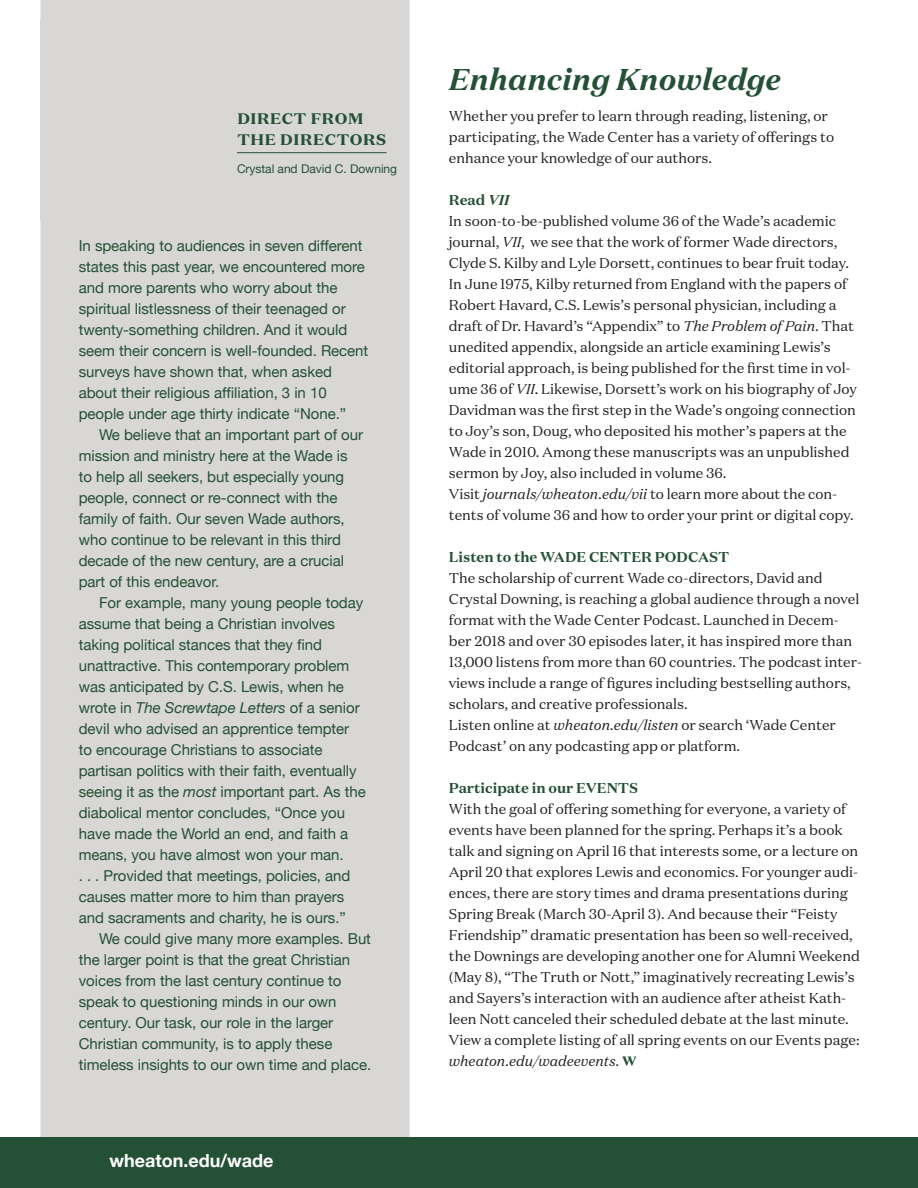
<style>
.page{position:relative;width:918px;height:1188px;background:#fff}
.page>*{position:absolute;margin:0;border:0;box-sizing:border-box;transform-origin:0 0}
.t1{font:italic 700 30px "Domaine Text";color:#245035}
.t2{font:700 18px/21px "Domaine Text";color:#245035}
.t3{font:700 18px "Helvetica Neue";color:#fff}
.t4{font:15px/21px "Helvetica Neue";letter-spacing:-.005em;color:#245035}
.t5{font:14.25px/21px "Domaine Text";letter-spacing:-.005em;color:#231f20}
.t6{font:700 14.25px "Domaine Text";letter-spacing:-.005em;color:#245035}
.t7{font:12px "Helvetica Neue";letter-spacing:-.005em;color:#245035}
.s1{font-style:italic}
.s2{font-weight:700;color:#245035}
.s3{font-weight:700;font-style:italic;color:#245035}
.s4{font-weight:900;font-size:13.5px;color:#245035}
</style>
<div class="page">
<div style="left:40px;top:0;width:370px;height:1137px;background:#d9d7d5"></div>
<div style="left:0;top:1137px;width:918px;height:51px;background:#245035"></div>
<div style="left:40px;top:19px;width:195px;height:201px;background:#d9d7d5"></div>
<hr style="left:237px;top:152px;width:150px;height:1px;background:#245035">
<p class="t2" style="left:237px;top:107px;width:151px">DIRECT FROM<br>THE DIRECTORS</p>
<p class="t7" style="left:237px;top:162px;width:162px">Crystal and David C. Downing</p>
<p class="t4" style="left:79px;top:235px;width:291px">In speaking to audiences in seven different states this past year, we encountered more and more parents who worry about the spiritual listlessness of their teenaged or twenty-something children. And it would seem their concern is well-founded. Recent surveys have shown that, when asked about their religious affiliation, 3 in 10 people under age thirty indicate “None.”</p>
<p class="t4" style="left:79px;top:424px;width:286px;text-indent:20px">We believe that an important part of our mission and ministry here at the Wade is to help all seekers, but especially young people, connect or re-connect with the family of faith. Our seven Wade authors, who continue to be relevant in this third decade of the new century, are a crucial part of this endeavor.</p>
<p class="t4" style="left:79px;top:592px;width:289px;text-indent:20px">For example, many young people today assume that being a Christian involves taking political stances that they find unattractive. This contemporary problem was anticipated by C.S. Lewis, when he wrote in <span class="s1">The Screwtape Letters</span> of a senior devil who advised an apprentice tempter to encourage Christians to associate partisan politics with their faith, eventually seeing it as the <span class="s1">most</span> important part. As the diabolical mentor concludes, “Once you have made the World an end, and faith a means, you have almost won your man.<br>. . . Provided that meetings, policies, and causes matter more to him than prayers and sacraments and charity, he is ours.”</p>
<p class="t4" style="left:79px;top:928px;width:294px;text-indent:20px">We could give many more examples. But the larger point is that the great Christian voices from the last century continue to speak to questioning minds in our own century. Our task, our role in the larger Christian community, is to apply these timeless insights to our own time and place.</p>
<p class="t3" style="left:110px;top:1150px;width:165px">wheaton.edu/wade</p>
<h1 class="t1" style="left:449px;top:60px;width:334px">Enhancing Knowledge</h1>
<p class="t5" style="left:449px;top:106px;width:387px">Whether you prefer to learn through reading, listening, or participating, the Wade Center has a variety of offerings to enhance your knowledge of our authors.</p>
<p class="t5" style="left:449px;top:190px;width:409px"><span class="s2">Read</span> <span class="s3">VII<br></span>In soon-to-be-published volume 36 of the Wade’s academic journal, <span class="s1">VII</span>, we see that the work of former Wade directors, Clyde S. Kilby and Lyle Dorsett, continues to bear fruit today.<br>In June 1975, Kilby returned from England with the papers of Robert Havard, C.S. Lewis’s personal physician, including a draft of Dr. Havard’s “Appendix” to <span class="s1">The Problem of Pain</span>. That unedited appendix, alongside an article examining Lewis’s editorial approach, is being published for the first time in vol&shy;ume 36 of <span class="s1">VII</span>. Likewise, Dorsett’s work on his biography of Joy Davidman was the first step in the Wade’s ongoing connection to Joy’s son, Doug, who deposited his mother’s papers at the Wade in 2010. Among these manuscripts was an unpublished sermon by Joy, also included in volume 36.<br>Visit <span class="s1">journals/wheaton.edu/vii</span> to learn more about the con&shy;tents of volume 36 and how to order your print or digital copy.</p>
<p class="t6" style="left:449px;top:548px;width:282px">Listen to the WADE CENTER PODCAST</p>
<p class="t5" style="left:449px;top:568px;width:415px">The scholarship of current Wade co-directors, David and Crystal Downing, is reaching a global audience through a novel format with the Wade Center Podcast. Launched in Decem&shy;ber 2018 and over 30 episodes later, it has inspired more than 13,000 listens from more than 60 countries. The podcast inter&shy;views include a range of figures including bestselling authors, scholars, and creative professionals.<br>Listen online at <span class="s1">wheaton.edu/listen</span> or search ‘Wade Center Podcast’ on any podcasting app or platform.</p>
<p class="t6" style="left:449px;top:779px;width:191px">Participate in our EVENTS</p>
<p class="t5" style="left:449px;top:799px;width:413px">With the goal of offering something for everyone, a variety of events have been planned for the spring. Perhaps it’s a book talk and signing on April 16 that interests some, or a lecture on April 20 that explores Lewis and economics. For younger audi&shy;ences, there are story times and drama presentations during Spring Break (March 30-April 3). And because their “Feisty Friendship” dramatic presentation has been so well-received, the Downings are developing another one for Alumni Weekend (May 8), “The Truth or Nott,” imaginatively recreating Lewis’s and Sayers’s interaction with an audience after atheist Kath&shy;leen Nott canceled their scheduled debate at the last minute.<br>View a complete listing of all spring events on our Events page: <span class="s1">wheaton.edu/wadeevents</span>. <span class="s4">W</span></p>
</div>
